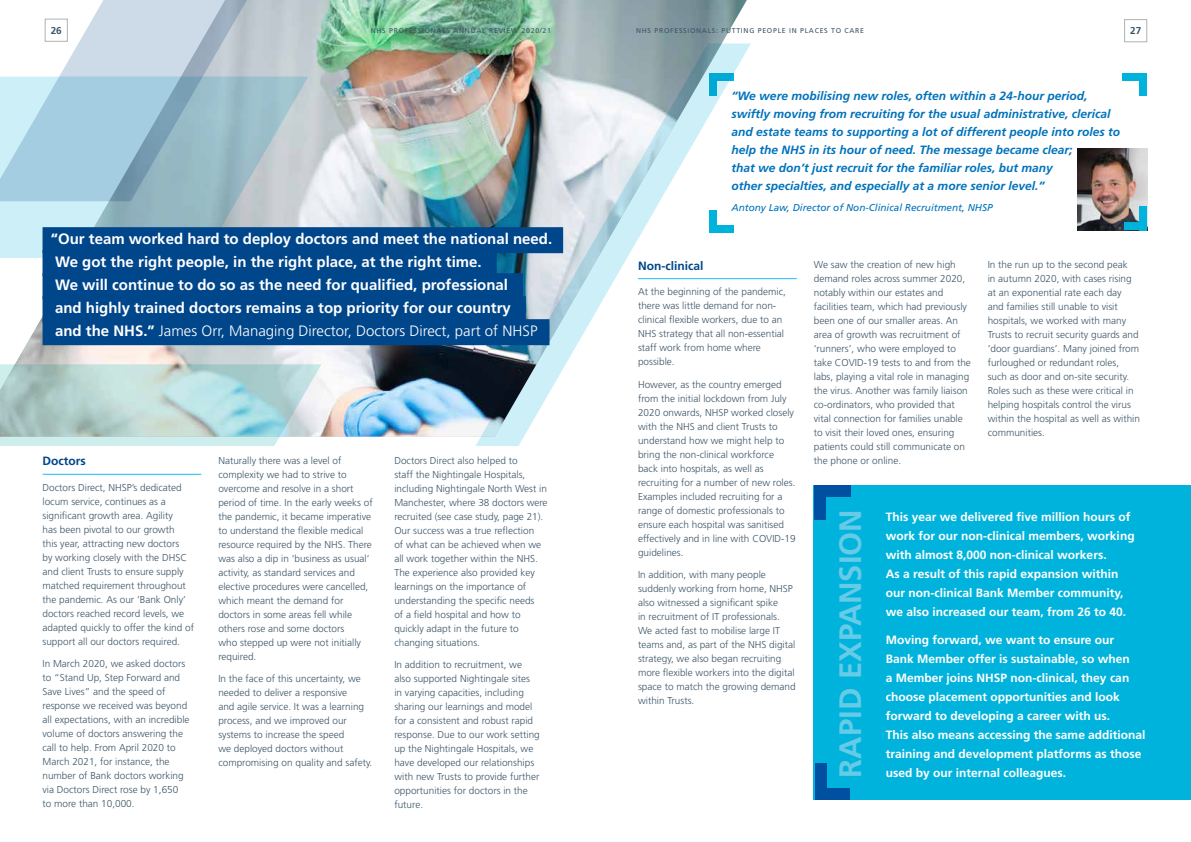
<style>
.page{position:relative;width:1191px;height:842px;background:#fff}
.page>*{position:absolute;margin:0;border:0;box-sizing:border-box;transform-origin:0 0}
.t1{font:700 31px "Frutiger LT Std";color:#65cbe7}
.t2{font:700 15px/23px "Frutiger LT Std";color:#fff}
.t3{font:700 12px/19px "Frutiger LT Std";color:#fff}
.t4{font:italic 700 12px/18px "Frutiger LT Std";color:#0072bc}
.t5{font:700 12px "Frutiger LT Std";color:#00468b}
.t6{font:300 10px/14px "Frutiger LT Std";color:#3d5567}
.t7{font:italic 10px "Frutiger LT Std";color:#0072bc}
.t8{font:700 10px "Frutiger LT Std";color:#3d5567}
.t9{font:7px "Frutiger LT Std";letter-spacing:.1em;color:#3d5567}
.s1{color:#00468b}
.s2{font-weight:300}
.s3{font-size:12px;color:#00468b}
</style>
<div class="page">
<img style="left:1077px;top:148px;width:70px;height:82px">
<img style="left:15px;top:0;width:732px;height:437px">
<hr style="left:43px;top:474px;width:158px;height:1px;background:#15bef0">
<hr style="left:638px;top:278px;width:159px;height:1px;background:#15bef0">
<div style="left:1138px;top:76px;width:8px;height:20px;background:#00b3dc"></div>
<div style="left:1122px;top:73px;width:24px;height:8px;background:#00b3dc"></div>
<div style="left:1124px;top:222px;width:21px;height:8px;background:#00b3dc"></div>
<div style="left:1139px;top:206px;width:8px;height:24px;background:#00b3dc"></div>
<svg style="left:0;top:0;width:257px;height:77px;fill:#cddae8"></svg>
<img style="left:475px;top:43px;width:276px;height:403px">
<svg style="left:0;top:77px;width:308px;height:181px;background:#a7c8d5"></svg>
<svg style="left:0;top:364px;width:321px;height:82px;background:#b9d7d5"></svg>
<div style="left:43px;top:227px;width:520px;height:26px;background:#00468b"></div>
<div style="left:43px;top:250px;width:454px;height:26px;background:#00468b"></div>
<div style="left:43px;top:273px;width:480px;height:26px;background:#00468b"></div>
<div style="left:43px;top:296px;width:483px;height:26px;background:#00468b"></div>
<div style="left:43px;top:319px;width:506px;height:26px;background:#00468b"></div>
<div style="left:814px;top:485px;width:377px;height:314px;background:#00b3dc"></div>
<div style="left:814px;top:488px;width:12px;height:32px;background:#0050a2"></div>
<div style="left:814px;top:485px;width:36px;height:12px;background:#0050a2"></div>
<div style="left:818px;top:788px;width:31px;height:12px;background:#0050a2"></div>
<div style="left:814px;top:763px;width:12px;height:37px;background:#0050a2"></div>
<div style="left:45px;top:19px;width:23px;height:23px;border:1px solid #b0b1b3"></div>
<div style="left:1124px;top:19px;width:23px;height:23px;border:1px solid #b0b1b3"></div>
<p class="t8" style="left:51px;top:25px;width:13px">26</p>
<p class="t9" style="left:371px;top:26px;width:182px">NHS PROFESSIONALS ANNUAL REVIEW 2020/21</p>
<p class="t9" style="left:636px;top:26px;width:229px">NHS PROFESSIONALS: PUTTING PEOPLE IN PLACES TO CARE</p>
<p class="t8" style="left:1130px;top:25px;width:13px">27</p>
<p class="t2" style="left:51px;top:228px;width:514px">“Our team worked hard to deploy doctors and meet the national need.<span class="s1">H </span>We got the right people, in the right place, at the right time. <span class="s1">H<br></span>We will continue to do so as the need for qualified, professional <span class="s1">H<br></span>and highly trained doctors remains a top priority for our country <span class="s1">H<br></span>and the NHS.” <span class="s2">James Orr, Managing Director, Doctors Direct, part of NHSP</span> <span class="s3">H</span></p>
<p class="t5" style="left:43px;top:454px;width:45px">Doctors</p>
<p class="t6" style="left:43px;top:480px;width:153px">Doctors Direct, NHSP’s dedicated locum service, continues as a significant growth area. Agility<br>has been pivotal to our growth<br>this year, attracting new doctors<br>by working closely with the DHSC and client Trusts to ensure supply matched requirement throughout the pandemic. As our ‘Bank Only’ doctors reached record levels, we adapted quickly to offer the kind of support all our doctors required.</p>
<p class="t6" style="left:43px;top:657px;width:149px">In March 2020, we asked doctors to “Stand Up, Step Forward and<br>Save Lives” and the speed of response we received was beyond all expectations, with an incredible volume of doctors answering the call to help. From April 2020 to<br>March 2021, for instance, the number of Bank doctors working via Doctors Direct rose by 1,650 to more than 10,000.</p>
<p class="t6" style="left:218px;top:454px;width:156px">Naturally there was a level of complexity we had to strive to overcome and resolve in a short period of time. In the early weeks of the pandemic, it became imperative to understand the flexible medical resource required by the NHS. There was also a dip in ‘business as usual’ activity, as standard services and elective procedures were cancelled, which meant the demand for doctors in some areas fell while others rose and some doctors<br>who stepped up were not initially required.</p>
<p class="t6" style="left:218px;top:672px;width:155px">In the face of this uncertainty, we needed to deliver a responsive<br>and agile service. It was a learning process, and we improved our systems to increase the speed<br>we deployed doctors without compromising on quality and safety.</p>
<p class="t6" style="left:394px;top:454px;width:155px">Doctors Direct also helped to<br>staff the Nightingale Hospitals, including Nightingale North West in<br>Manchester, where 38 doctors were recruited (see case study, page 21).<br>Our success was a true reflection<br>of what can be achieved when we all work together within the NHS.<br>The experience also provided key learnings on the importance of understanding the specific needs<br>of a field hospital and how to quickly adapt in the future to changing situations.</p>
<p class="t6" style="left:394px;top:658px;width:147px">In addition to recruitment, we also supported Nightingale sites in varying capacities, including sharing our learnings and model for a consistent and robust rapid response. Due to our work setting up the Nightingale Hospitals, we have developed our relationships with new Trusts to provide further opportunities for doctors in the future.</p>
<p class="t4" style="left:731px;top:87px;width:390px">“We were mobilising new roles, often within a 24-hour period, swiftly moving from recruiting for the usual administrative, clerical and estate teams to supporting a lot of different people into roles to help the NHS in its hour of need. The message became clear;<br>that we don’t just recruit for the familiar roles, but many<br>other specialties, and especially at a more senior level.”</p>
<p class="t7" style="left:731px;top:201px;width:263px">Antony Law, Director of Non-Clinical Recruitment, NHSP</p>
<p class="t5" style="left:638px;top:259px;width:67px">Non-clinical</p>
<p class="t6" style="left:638px;top:285px;width:149px">At the beginning of the pandemic, there was little demand for non&shy;clinical flexible workers, due to an<br>NHS strategy that all non-essential staff work from home where possible.</p>
<p class="t6" style="left:638px;top:377px;width:159px">However, as the country emerged from the initial lockdown from July<br>2020 onwards, NHSP worked closely with the NHS and client Trusts to understand how we might help to bring the non-clinical workforce back into hospitals, as well as recruiting for a number of new roles.<br>Examples included recruiting for a range of domestic professionals to ensure each hospital was sanitised effectively and in line with COVID-19 guidelines.</p>
<p class="t6" style="left:638px;top:568px;width:159px">In addition, with many people suddenly working from home, NHSP also witnessed a significant spike<br>in recruitment of IT professionals.<br>We acted fast to mobilise large IT teams and, as part of the NHS digital strategy, we also began recruiting more flexible workers into the digital space to match the growing demand within Trusts.</p>
<p class="t6" style="left:814px;top:258px;width:159px">We saw the creation of new high demand roles across summer 2020, notably within our estates and facilities team, which had previously been one of our smaller areas. An area of growth was recruitment of ‘runners’, who were employed to take COVID-19 tests to and from the labs, playing a vital role in managing the virus. Another was family liaison co-ordinators, who provided that vital connection for families unable to visit their loved ones, ensuring patients could still communicate on the phone or online.</p>
<p class="t6" style="left:987px;top:258px;width:154px">In the run up to the second peak<br>in autumn 2020, with cases rising at an exponential rate each day and families still unable to visit hospitals, we worked with many<br>Trusts to recruit security guards and ‘door guardians’. Many joined from furloughed or redundant roles, such as door and on-site security.<br>Roles such as these were critical in helping hospitals control the virus within the hospital as well as within communities.</p>
<h1 class="t1" style="left:832px;top:777px;width:270px;rotate:-90deg">RAPID EXPANSION</h1>
<p class="t3" style="left:886px;top:508px;width:250px">This year we delivered five million hours of work for our non-clinical members, working with almost 8,000 non-clinical workers.<br>As a result of this rapid expansion within our non-clinical Bank Member community, we also increased our team, from 26 to 40.</p>
<p class="t3" style="left:886px;top:630px;width:261px">Moving forward, we want to ensure our<br>Bank Member offer is sustainable, so when<br>a Member joins NHSP non-clinical, they can choose placement opportunities and look forward to developing a career with us.<br>This also means accessing the same additional training and development platforms as those used by our internal colleagues.</p>
</div>
